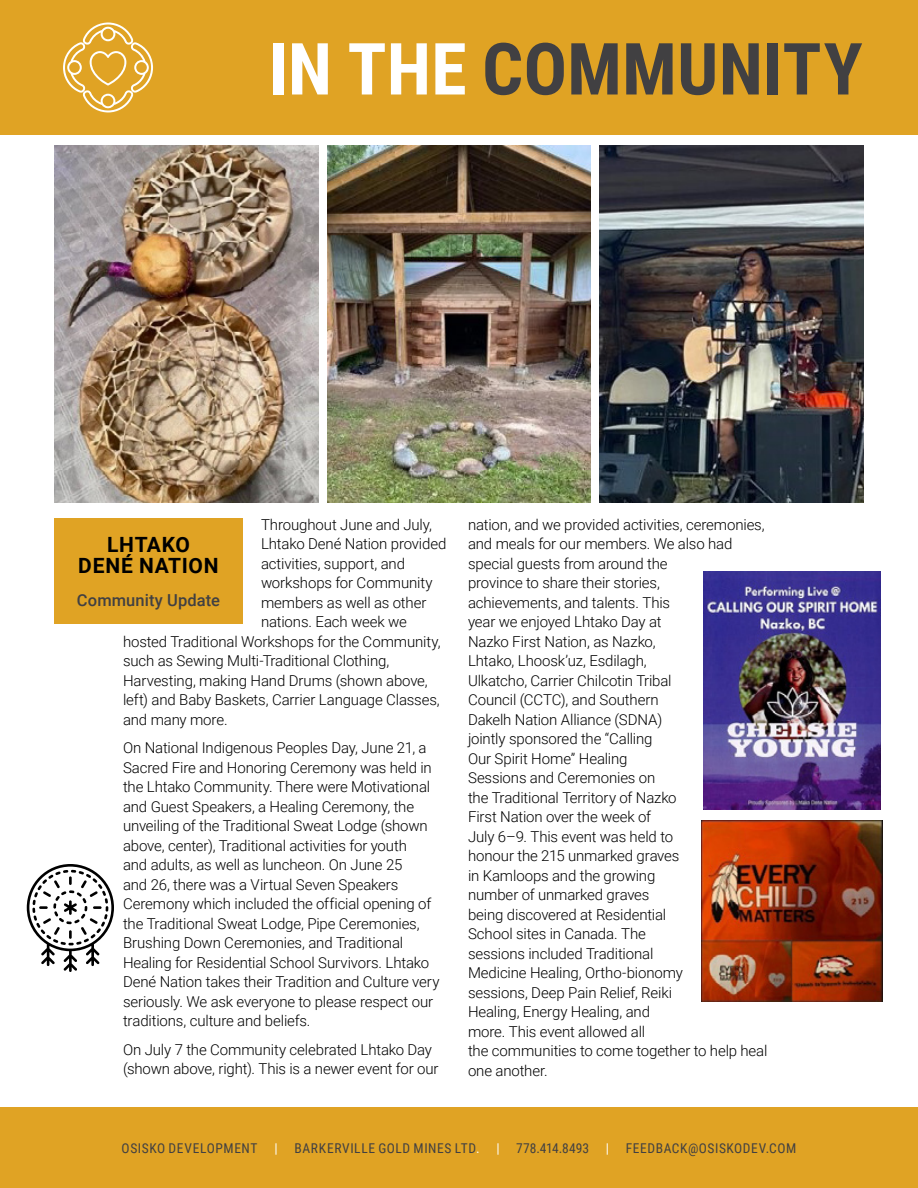
<style>
.page{position:relative;width:918px;height:1188px;background:#fff}
.page>*{position:absolute;margin:0;border:0;box-sizing:border-box;transform-origin:0 0}
.t1{font:700 72px "Roboto Condensed";letter-spacing:.005em;color:#414042}
.t2{font:700 21px/21px "Roboto";letter-spacing:.035em;color:#000;text-align:center}
.t3{font:500 16.5px "Roboto";letter-spacing:.005em;color:#414042}
.t4{font:300 15px/19.5px "Roboto";letter-spacing:-.01em;color:#000}
.t5{font:13.5px "Roboto Condensed";letter-spacing:.04em;color:#414042}
.s1{color:#fff}
</style>
<div class="page">
<div style="left:0;top:1107px;width:918px;height:81px;background:#e0a324"></div>
<div style="left:0;top:0;width:918px;height:135px;background:#e0a324"></div>
<svg style="left:63px;top:22px;width:90px;height:90px"></svg>
<img style="left:704px;top:571px;width:177px;height:239px">
<img style="left:702px;top:820px;width:181px;height:181px">
<img style="left:54px;top:146px;width:264px;height:356px">
<img style="left:600px;top:146px;width:264px;height:356px">
<img style="left:327px;top:146px;width:264px;height:356px">
<div style="left:54px;top:518px;width:189px;height:106px;background:#e0a324"></div>
<svg style="left:27px;top:864px;width:87px;height:108px"></svg>
<h1 class="t1" style="left:268px;top:18px;width:596px"><span class="s1">IN THE</span> COMMUNITY</h1>
<p class="t4" style="left:261px;top:514px;width:173px">Throughout June and July,</p>
<p class="t4" style="left:261px;top:534px;width:187px">Lhtako Dené Nation provided</p>
<p class="t4" style="left:261px;top:553px;width:146px">activities, support, and</p>
<p class="t4" style="left:261px;top:573px;width:173px">workshops for Community</p>
<p class="t4" style="left:261px;top:592px;width:167px">members as well as other</p>
<p class="t4" style="left:261px;top:612px;width:148px">nations. Each week we</p>
<p class="t4" style="left:123px;top:631px;width:319px">hosted Traditional Workshops for the Community,</p>
<p class="t4" style="left:123px;top:651px;width:268px">such as Sewing Multi-Traditional Clothing,</p>
<p class="t4" style="left:123px;top:670px;width:306px">Harvesting, making Hand Drums (shown above,</p>
<p class="t4" style="left:123px;top:690px;width:318px">left) and Baby Baskets, Carrier Language Classes,</p>
<p class="t4" style="left:123px;top:709px;width:106px">and many more.</p>
<p class="t4" style="left:123px;top:738px;width:318px">On National Indigenous Peoples Day, June 21, a Sacred Fire and Honoring Ceremony was held in the Lhtako Community. There were Motivational and Guest Speakers, a Healing Ceremony, the unveiling of the Traditional Sweat Lodge (shown above, center), Traditional activities for youth<br>and adults, as well as luncheon. On June 25<br>and 26, there was a Virtual Seven Speakers Ceremony which included the official opening of the Traditional Sweat Lodge, Pipe Ceremonies, Brushing Down Ceremonies, and Traditional Healing for Residential School Survivors. Lhtako Dené Nation takes their Tradition and Culture very seriously. We ask everyone to please respect our traditions, culture and beliefs.</p>
<p class="t4" style="left:123px;top:1039px;width:317px">On July 7 the Community celebrated Lhtako Day (shown above, right). This is a newer event for our</p>
<h2 class="t2" style="left:78px;top:533px;width:142px">LHTAKO<br>DENÉ NATION</h2>
<p class="t3" style="left:77px;top:589px;width:145px">Community Update</p>
<p class="t4" style="left:468px;top:514px;width:301px">nation, and we provided activities, ceremonies, and meals for our members. We also had special guests from around the<br>province to share their stories,<br>achievements, and talents. This<br>year we enjoyed Lhtako Day at<br>Nazko First Nation, as Nazko,<br>Lhtako, Lhoosk’uz, Esdilagh,<br>Ulkatcho, Carrier Chilcotin Tribal<br>Council (CCTC), and Southern<br>Dakelh Nation Alliance (SDNA)<br>jointly sponsored the “Calling<br>Our Spirit Home” Healing<br>Sessions and Ceremonies on<br>the Traditional Territory of Nazko<br>First Nation over the week of<br>July 6–9. This event was held to<br>honour the 215 unmarked graves<br>in Kamloops and the growing<br>number of unmarked graves<br>being discovered at Residential<br>School sites in Canada. The<br>sessions included Traditional<br>Medicine Healing, Ortho-bionomy<br>sessions, Deep Pain Relief, Reiki<br>Healing, Energy Healing, and<br>more. This event allowed all<br>the communities to come together to help heal one another.</p>
<p class="t5" style="left:122px;top:1138px;width:676px">OSISKO DEVELOPMENT <span class="s1">|</span> BARKERVILLE GOLD MINES LTD<span class="s1">. |</span> 778.414.8493 <span class="s1">|</span> FEEDBACK@OSISKODEV.COM</p>
</div>
